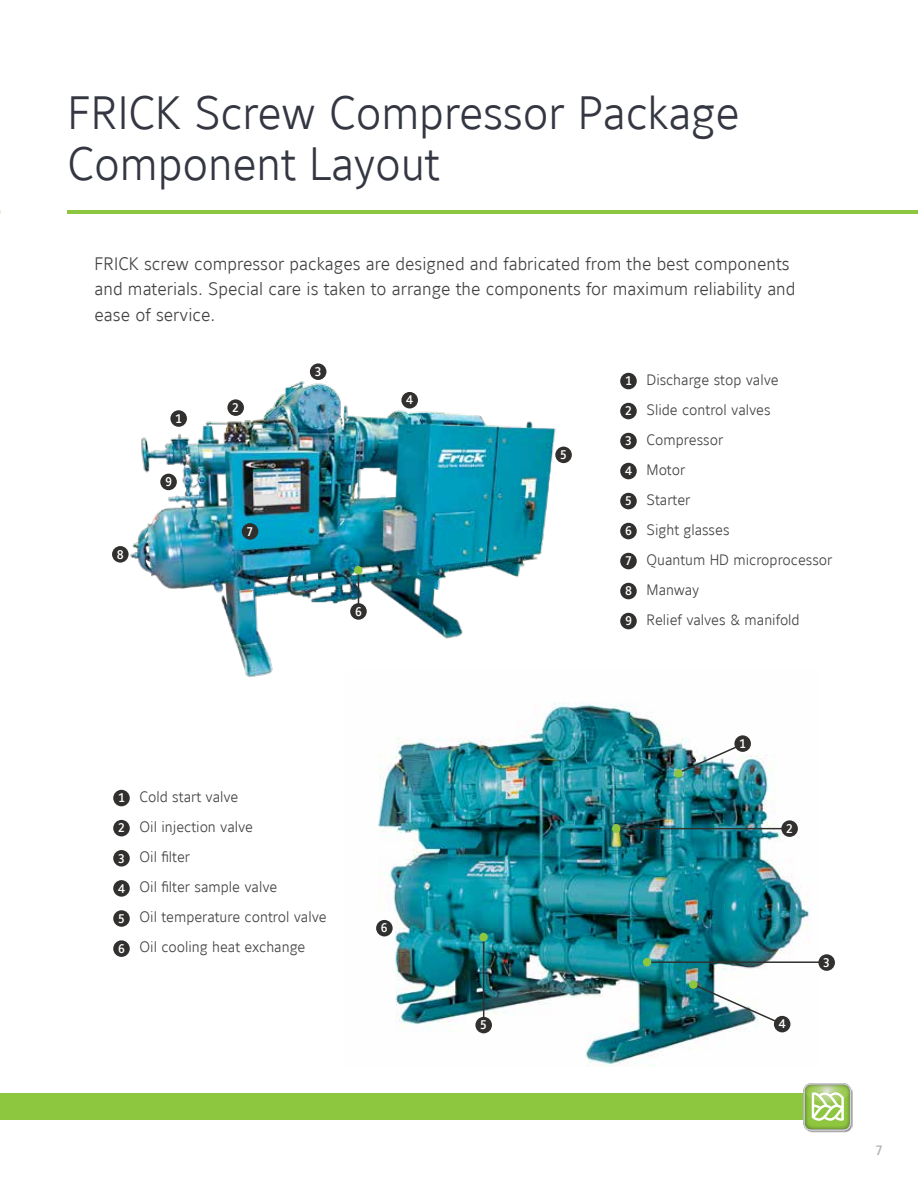
<style>
.page{position:relative;width:918px;height:1188px;background:#fff}
.page>*{position:absolute;margin:0;border:0;box-sizing:border-box;transform-origin:0 0}
.t1{font:46.5px/51px "Maurea Light Tf";letter-spacing:-.005em;color:#343741}
.t2{font:18px/25.5px "Maurea Light Tf";color:#414042}
.t3{font:15px/30px "Maurea Light Tf";color:#414042}
.t4{font:13.5px "Maurea Medium Tf";color:#b2b4b7}
.t5{font:12.45px "Maurea Medium Tf";color:#fff}
</style>
<div class="page">
<div style="left:0;top:1094px;width:850px;height:26px;background:#8dc63f"></div>
<img style="left:808px;top:1089px;width:45px;height:43px">
<svg style="left:803px;top:1083px;width:48px;height:48px"></svg>
<hr style="left:68px;top:210px;width:850px;height:4px;background:#8dc63f">
<img style="left:123px;top:375px;width:440px;height:302px">
<img style="left:346px;top:670px;width:464px;height:396px">
<div style="left:620px;top:373px;width:17px;height:16px;background:#31302f;border-radius:50%"></div>
<div style="left:620px;top:403px;width:17px;height:16px;background:#31302f;border-radius:50%"></div>
<div style="left:620px;top:433px;width:17px;height:16px;background:#31302f;border-radius:50%"></div>
<div style="left:620px;top:463px;width:17px;height:16px;background:#31302f;border-radius:50%"></div>
<div style="left:620px;top:493px;width:17px;height:16px;background:#31302f;border-radius:50%"></div>
<div style="left:620px;top:523px;width:17px;height:16px;background:#31302f;border-radius:50%"></div>
<div style="left:620px;top:553px;width:17px;height:16px;background:#31302f;border-radius:50%"></div>
<div style="left:170px;top:410px;width:17px;height:17px;background:#31302f;border-radius:50%"></div>
<div style="left:227px;top:399px;width:17px;height:17px;background:#31302f;border-radius:50%"></div>
<div style="left:310px;top:363px;width:16px;height:17px;background:#31302f;border-radius:50%"></div>
<div style="left:401px;top:392px;width:17px;height:16px;background:#31302f;border-radius:50%"></div>
<div style="left:555px;top:447px;width:17px;height:16px;background:#31302f;border-radius:50%"></div>
<div style="left:242px;top:523px;width:16px;height:17px;background:#31302f;border-radius:50%"></div>
<div style="left:112px;top:546px;width:17px;height:17px;background:#31302f;border-radius:50%"></div>
<div style="left:160px;top:474px;width:17px;height:16px;background:#31302f;border-radius:50%"></div>
<div style="left:620px;top:583px;width:17px;height:16px;background:#31302f;border-radius:50%"></div>
<div style="left:620px;top:613px;width:17px;height:16px;background:#31302f;border-radius:50%"></div>
<div style="left:113px;top:790px;width:17px;height:16px;background:#31302f;border-radius:50%"></div>
<div style="left:113px;top:820px;width:17px;height:16px;background:#31302f;border-radius:50%"></div>
<div style="left:113px;top:850px;width:17px;height:17px;background:#31302f;border-radius:50%"></div>
<div style="left:113px;top:880px;width:17px;height:17px;background:#31302f;border-radius:50%"></div>
<div style="left:113px;top:910px;width:17px;height:17px;background:#31302f;border-radius:50%"></div>
<div style="left:113px;top:940px;width:17px;height:17px;background:#31302f;border-radius:50%"></div>
<hr style="left:358px;top:569px;width:1px;height:42px;background:#31302f">
<div style="left:354px;top:566px;width:9px;height:8px;background:#8dc63f;border-radius:50%"></div>
<div style="left:350px;top:603px;width:17px;height:17px;background:#31302f;border-radius:50%"></div>
<hr style="left:483px;top:936px;width:1px;height:87px;background:#31302f">
<div style="left:479px;top:933px;width:9px;height:8px;background:#8dc63f;border-radius:50%"></div>
<div style="left:475px;top:1017px;width:17px;height:16px;background:#31302f;border-radius:50%"></div>
<div style="left:376px;top:920px;width:17px;height:16px;background:#31302f;border-radius:50%"></div>
<hr style="left:616px;top:828px;width:174px;height:1px;background:#31302f">
<div style="left:612px;top:824px;width:9px;height:9px;background:#8dc63f;border-radius:50%"></div>
<div style="left:781px;top:820px;width:17px;height:17px;background:#31302f;border-radius:50%"></div>
<hr style="left:646px;top:961px;width:181px;height:2px;background:#31302f">
<div style="left:643px;top:958px;width:8px;height:8px;background:#8dc63f;border-radius:50%"></div>
<div style="left:818px;top:954px;width:17px;height:17px;background:#31302f;border-radius:50%"></div>
<img style="left:677px;top:742px;width:67px;height:33px">
<svg style="left:692px;top:983px;width:92px;height:43px"></svg>
<div style="left:734px;top:735px;width:17px;height:17px;background:#31302f;border-radius:50%"></div>
<div style="left:674px;top:769px;width:9px;height:9px;background:#8dc63f;border-radius:50%"></div>
<div style="left:689px;top:980px;width:9px;height:9px;background:#8dc63f;border-radius:50%"></div>
<div style="left:774px;top:1016px;width:16px;height:16px;background:#31302f;border-radius:50%"></div>
<h1 class="t1" style="left:68px;top:88px;width:674px">FRICK Screw Compressor Package<br>Component Layout</h1>
<p class="t2" style="left:94px;top:251px;width:703px">FRICK screw compressor packages are designed and fabricated from the best components and materials. Special care is taken to arrange the components for maximum reliability and ease of service.</p>
<p class="t5" style="left:117px;top:547px;width:8px">8</p>
<p class="t5" style="left:175px;top:412px;width:8px">1</p>
<p class="t5" style="left:165px;top:475px;width:8px">9</p>
<p class="t5" style="left:232px;top:401px;width:8px">2</p>
<p class="t5" style="left:247px;top:524px;width:8px">7</p>
<p class="t5" style="left:315px;top:365px;width:8px">3</p>
<p class="t5" style="left:406px;top:393px;width:8px">4</p>
<p class="t5" style="left:355px;top:604px;width:8px">6</p>
<p class="t5" style="left:118px;top:791px;width:8px">1</p>
<p class="t5" style="left:118px;top:821px;width:8px">2</p>
<p class="t5" style="left:118px;top:851px;width:8px">3</p>
<p class="t5" style="left:118px;top:881px;width:8px">4</p>
<p class="t5" style="left:118px;top:912px;width:8px">5</p>
<p class="t5" style="left:118px;top:942px;width:8px">6</p>
<p class="t3" style="left:140px;top:782px;width:189px">Cold start valve<br>Oil injection valve<br>Oil filter<br>Oil filter sample valve<br>Oil temperature control valve<br>Oil cooling heat exchange</p>
<p class="t5" style="left:381px;top:921px;width:8px">6</p>
<p class="t5" style="left:480px;top:1018px;width:8px">5</p>
<p class="t5" style="left:560px;top:448px;width:8px">5</p>
<p class="t5" style="left:625px;top:374px;width:8px">1</p>
<p class="t5" style="left:625px;top:404px;width:8px">2</p>
<p class="t5" style="left:625px;top:434px;width:8px">3</p>
<p class="t5" style="left:625px;top:464px;width:8px">4</p>
<p class="t5" style="left:625px;top:494px;width:8px">5</p>
<p class="t5" style="left:625px;top:524px;width:8px">6</p>
<p class="t5" style="left:625px;top:554px;width:8px">7</p>
<p class="t5" style="left:625px;top:584px;width:8px">8</p>
<p class="t5" style="left:625px;top:614px;width:8px">9</p>
<p class="t3" style="left:647px;top:365px;width:187px">Discharge stop valve<br>Slide control valves<br>Compressor<br>Motor<br>Starter<br>Sight glasses<br>Quantum HD microprocessor<br>Manway<br>Relief valves &amp; manifold</p>
<p class="t5" style="left:739px;top:737px;width:8px">1</p>
<p class="t5" style="left:786px;top:822px;width:8px">2</p>
<p class="t5" style="left:779px;top:1017px;width:8px">4</p>
<p class="t5" style="left:823px;top:956px;width:8px">3</p>
<p class="t4" style="left:876px;top:1143px;width:9px">7</p>
</div>
